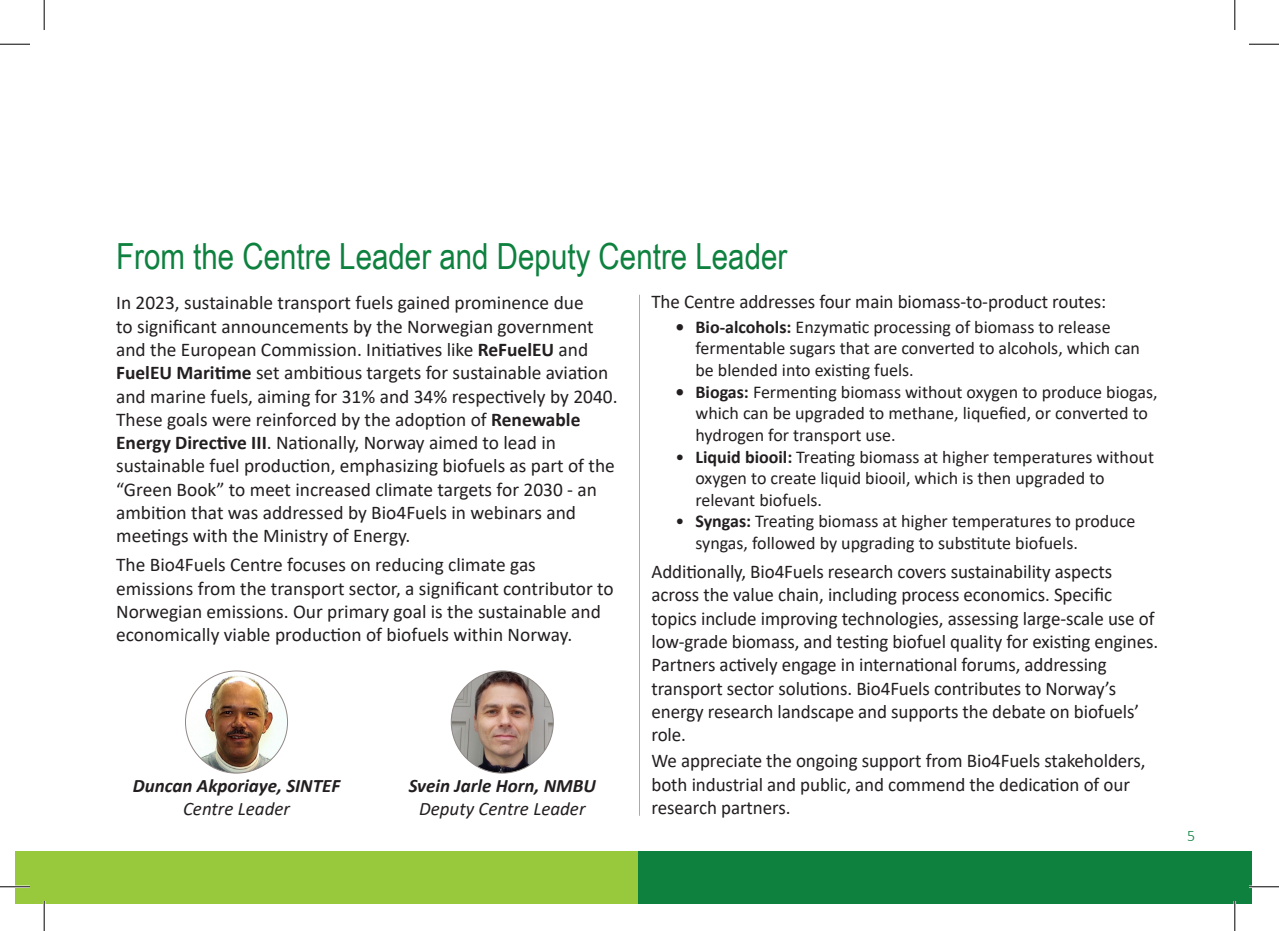
<style>
.page{position:relative;width:1279px;height:931px;background:#fff}
.page>*{position:absolute;margin:0;border:0;box-sizing:border-box;transform-origin:0 0}
.t1{font:36px "Arial Narrow";color:#0e813f}
.t2{font:19.4px/23.2px "Calibri";letter-spacing:-.005em;color:#231f20}
.t3{font:italic 700 19px "Calibri";color:#231f20}
.t4{font:italic 19px "Calibri";color:#231f20}
.t5{font:18px/21.6px "Calibri";color:#231f20}
.t6{font:300 16px "Calibri";color:#0d803f}
.s1{font-weight:700}
</style>
<div class="page">
<hr style="left:639px;top:295px;width:1px;height:520px;background:#98c93d">
<img style="left:185px;top:670px;width:103px;height:102px;border-radius:51px">
<img style="left:451px;top:670px;width:102px;height:102px;border-radius:51px">
<div style="left:16px;top:851px;width:48px;height:52px;background:#98c93c"></div>
<div style="left:24px;top:851px;width:625px;height:52px;background:#98c93c"></div>
<div style="left:638px;top:851px;width:614px;height:52px;background:#0e813f"></div>
<hr style="left:0;top:885px;width:30px;height:2px;background:#fff">
<hr style="left:1249px;top:885px;width:30px;height:2px;background:#fff">
<hr style="left:43px;top:900px;width:2px;height:30px;background:#fff">
<hr style="left:1233px;top:900px;width:3px;height:30px;background:#fff">
<hr style="left:0;top:44px;width:30px;height:1px;background:#000">
<hr style="left:1249px;top:44px;width:30px;height:1px;background:#000">
<hr style="left:0;top:886px;width:30px;height:1px;background:#000">
<hr style="left:1249px;top:886px;width:30px;height:1px;background:#000">
<hr style="left:44px;top:0;width:1px;height:30px;background:#000">
<hr style="left:44px;top:900px;width:1px;height:30px;background:#000">
<hr style="left:1234px;top:0;width:1px;height:30px;background:#000">
<hr style="left:1234px;top:900px;width:1px;height:30px;background:#000">
<h1 class="t1" style="left:116px;top:230px;width:673px">From the Centre Leader and Deputy Centre Leader</h1>
<p class="t2" style="left:116px;top:291px;width:503px">In 2023, sustainable transport fuels gained prominence due<br>to significant announcements by the Norwegian government and the European Commission. Initiatives like <span class="s1">ReFuelEU</span> and <span class="s1">FuelEU Maritime</span> set ambitious targets for sustainable aviation and marine fuels, aiming for 31% and 34% respectively by 2040.<br>These goals were reinforced by the adoption of <span class="s1">Renewable Energy Directive III</span>. Nationally, Norway aimed to lead in sustainable fuel production, emphasizing biofuels as part of the “Green Book” to meet increased climate targets for 2030 - an ambition that was addressed by Bio4Fuels in webinars and meetings with the Ministry of Energy.</p>
<p class="t2" style="left:116px;top:552px;width:499px">The Bio4Fuels Centre focuses on reducing climate gas emissions from the transport sector, a significant contributor to Norwegian emissions. Our primary goal is the sustainable and economically viable production of biofuels within Norway.</p>
<p class="t2" style="left:651px;top:290px;width:456px">The Centre addresses four main biomass-to-product routes:</p>
<p class="t5" style="left:695px;top:315px;width:446px;text-indent:-20px"><span class="s1">• Bio-alcohols:</span> Enzymatic processing of biomass to release fermentable sugars that are converted to alcohols, which can be blended into existing fuels.</p>
<p class="t5" style="left:695px;top:380px;width:464px;text-indent:-20px"><span class="s1">• Biogas:</span> Fermenting biomass without oxygen to produce biogas, which can be upgraded to methane, liquefied, or converted to hydrogen for transport use.</p>
<p class="t5" style="left:695px;top:445px;width:460px;text-indent:-20px">• <span class="s1">Liquid biooil:</span> Treating biomass at higher temperatures without oxygen to create liquid biooil, which is then upgraded to relevant biofuels.</p>
<p class="t5" style="left:695px;top:510px;width:441px;text-indent:-20px">• <span class="s1">Syngas:</span> Treating biomass at higher temperatures to produce syngas, followed by upgrading to substitute biofuels.</p>
<p class="t2" style="left:651px;top:559px;width:508px">Additionally, Bio4Fuels research covers sustainability aspects across the value chain, including process economics. Specific topics include improving technologies, assessing large-scale use of low-grade biomass, and testing biofuel quality for existing engines.<br>Partners actively engage in international forums, addressing transport sector solutions. Bio4Fuels contributes to Norway’s energy research landscape and supports the debate on biofuels’ role.</p>
<p class="t2" style="left:651px;top:748px;width:496px">We appreciate the ongoing support from Bio4Fuels stakeholders, both industrial and public, and commend the dedication of our research partners.</p>
<p class="t3" style="left:133px;top:772px;width:209px">Duncan Akporiaye, SINTEF</p>
<p class="t4" style="left:183px;top:795px;width:109px">Centre Leader</p>
<p class="t3" style="left:409px;top:772px;width:189px">Svein Jarle Horn, NMBU</p>
<p class="t4" style="left:419px;top:795px;width:168px">Deputy Centre Leader</p>
<p class="t6" style="left:1187px;top:825px;width:10px">5</p>
</div>
